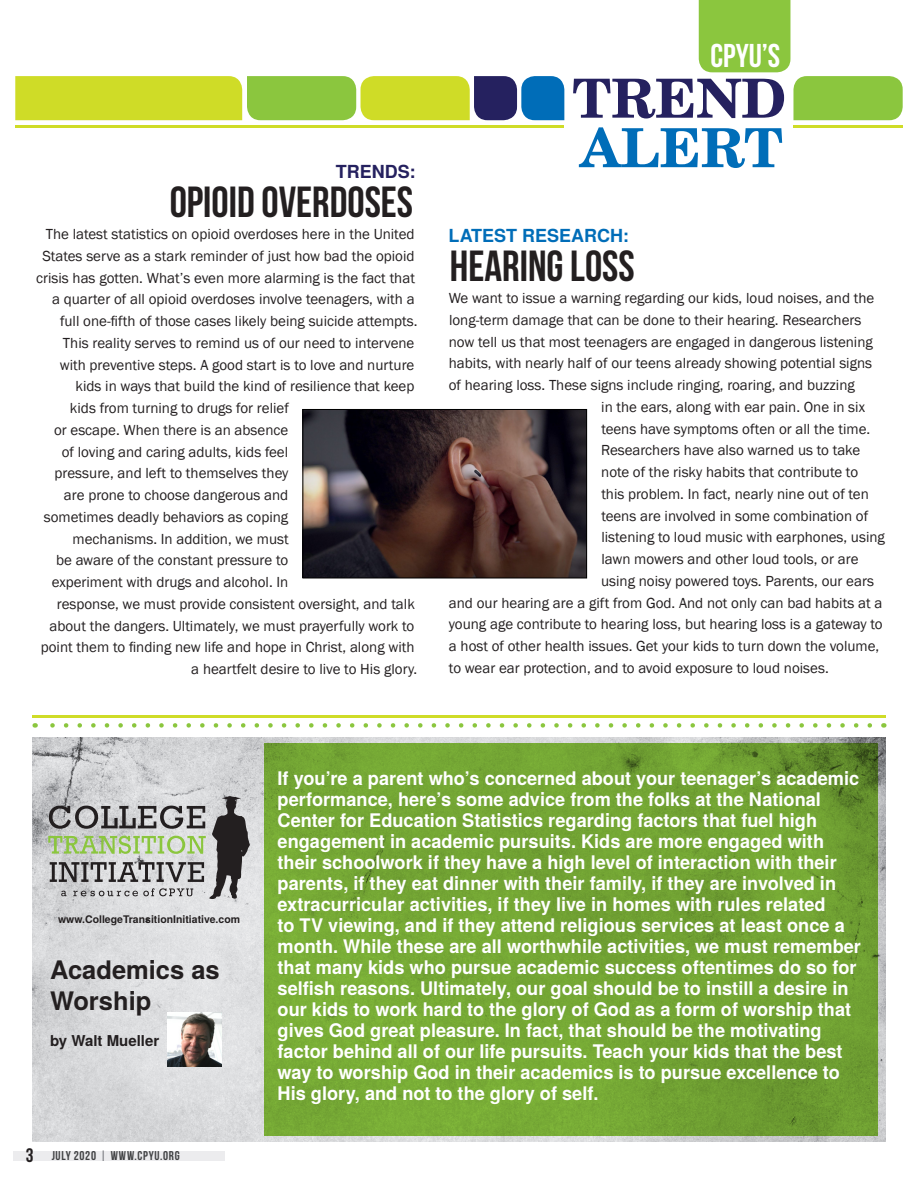
<style>
.page{position:relative;width:918px;height:1188px;background:#fff}
.page>*{position:absolute;margin:0;border:0;box-sizing:border-box;transform-origin:0 0}
.Copy{font:700 54px "Te X Gyre Schola";color:#25215f}
.Copy-2{font:700 54px "Te X Gyre Schola";color:#006db8}
.Copy-3{font:43.5px "Bebas Neue";color:#231f20}
.Copy-4{font:33px "Bebas Neue";color:#fff}
.Copy-5{font:700 25.5px/31.5px "Te X Gyre Heros";color:#231f20}
.Copy-6{font:700 18.75px/21px "Te X Gyre Heros";color:#fff}
.Copy-7{font:700 18px "Te X Gyre Heros";color:#006db8}
.Copy-8{font:700 18px "Te X Gyre Heros";color:#25215f}
.Copy-9{font:15px "Franklin Gothic";color:#231f20}
.Copy-10{font:700 15px "Te X Gyre Heros";color:#231f20}
.t1{font:12.75px "Bebas Neue";letter-spacing:.055em;color:#464748}
.Copy-11{font:700 10.5px "Te X Gyre Heros";color:#231f20}
.s1{font-size:19.5px;color:#231f20}
.s2{font-family:"Franklin Gothic";color:#7c7e81}
</style>
<div class="page">
<svg style="left:699px;top:0;width:204px;height:120px"></svg>
<svg style="left:15px;top:76px;width:549px;height:44px;background:#a8c345"></svg>
<hr style="left:16px;top:125px;width:548px;height:2px;background:#cfdc27">
<hr style="left:793px;top:125px;width:110px;height:2px;background:#cfdc27">
<svg style="left:35px;top:723px;width:835px;height:5px"></svg>
<hr style="left:32px;top:716px;width:854px;height:2px;background:#cfdc27">
<img style="left:32px;top:738px;width:854px;height:404px">
<svg style="left:48px;top:796px;width:202px;height:103px;background:#a6a9a3"></svg>
<img style="left:168px;top:1013px;width:54px;height:54px">
<div style="left:13px;top:1151px;width:212px;height:10px;background:#ececee"></div>
<img style="left:304px;top:411px;width:281px;height:165px">
<div style="left:302px;top:409px;width:285px;height:169px;border:1px solid #000"></div>
<p class="Copy-8" style="left:336px;top:158px;width:81px">TRENDS:</p>
<p class="Copy-3" style="left:170px;top:179px;width:245px">OPIOID OVERDOSES</p>
<p class="Copy-9" style="left:46px;top:225px;width:370px">The latest statistics on opioid overdoses here in the United</p>
<p class="Copy-9" style="left:42px;top:247px;width:374px">States serve as a stark reminder of just how bad the opioid</p>
<p class="Copy-9" style="left:36px;top:268px;width:380px">crisis has gotten. What’s even more alarming is the fact that</p>
<p class="Copy-9" style="left:52px;top:290px;width:364px">a quarter of all opioid overdoses involve teenagers, with a</p>
<p class="Copy-9" style="left:60px;top:312px;width:359px">full one-fifth of those cases likely being suicide attempts.</p>
<p class="Copy-9" style="left:63px;top:334px;width:353px">This reality serves to remind us of our need to intervene</p>
<p class="Copy-9" style="left:60px;top:355px;width:356px">with preventive steps. A good start is to love and nurture</p>
<p class="Copy-9" style="left:76px;top:377px;width:340px">kids in ways that build the kind of resilience that keep</p>
<p class="Copy-9" style="left:70px;top:399px;width:220px">kids from turning to drugs for relief</p>
<p class="Copy-9" style="left:54px;top:421px;width:236px">or escape. When there is an absence</p>
<p class="Copy-9" style="left:62px;top:442px;width:228px">of loving and caring adults, kids feel</p>
<p class="Copy-9" style="left:55px;top:464px;width:235px">pressure, and left to themselves they</p>
<p class="Copy-9" style="left:64px;top:486px;width:226px">are prone to choose dangerous and</p>
<p class="Copy-9" style="left:44px;top:508px;width:246px">sometimes deadly behaviors as coping</p>
<p class="Copy-9" style="left:73px;top:529px;width:218px">mechanisms. In addition, we must</p>
<p class="Copy-9" style="left:56px;top:551px;width:234px">be aware of the constant pressure to</p>
<p class="Copy-9" style="left:52px;top:573px;width:238px">experiment with drugs and alcohol. In</p>
<p class="Copy-9" style="left:57px;top:595px;width:360px">response, we must provide consistent oversight, and talk</p>
<p class="Copy-9" style="left:49px;top:616px;width:366px">about the dangers. Ultimately, we must prayerfully work to</p>
<p class="Copy-9" style="left:41px;top:638px;width:375px">point them to finding new life and hope in Christ, along with</p>
<p class="Copy-9" style="left:191px;top:660px;width:228px">a heartfelt desire to live to His glory.</p>
<p class="Copy-4" style="left:711px;top:37px;width:71px">CPYU’S</p>
<p class="Copy" style="left:572px;top:54px;width:215px">TREND</p>
<p class="Copy-2" style="left:580px;top:104px;width:205px">ALERT</p>
<p class="Copy-7" style="left:449px;top:222px;width:182px">LATEST RESEARCH:</p>
<p class="Copy-3" style="left:450px;top:242px;width:186px">HEARING LOSS</p>
<p class="Copy-9" style="left:449px;top:289px;width:427px">We want to issue a warning regarding our kids, loud noises, and the</p>
<p class="Copy-9" style="left:449px;top:310px;width:414px">long-term damage that can be done to their hearing. Researchers</p>
<p class="Copy-9" style="left:449px;top:332px;width:426px">now tell us that most teenagers are engaged in dangerous listening</p>
<p class="Copy-9" style="left:449px;top:354px;width:425px">habits, with nearly half of our teens already showing potential signs</p>
<p class="Copy-9" style="left:449px;top:376px;width:408px">of hearing loss. These signs include ringing, roaring, and buzzing</p>
<p class="Copy-9" style="left:601px;top:397px;width:265px">in the ears, along with ear pain. One in six</p>
<p class="Copy-9" style="left:601px;top:419px;width:270px">teens have symptoms often or all the time.</p>
<p class="Copy-9" style="left:601px;top:441px;width:261px">Researchers have also warned us to take</p>
<p class="Copy-9" style="left:601px;top:463px;width:258px">note of the risky habits that contribute to</p>
<p class="Copy-9" style="left:601px;top:484px;width:269px">this problem. In fact, nearly nine out of ten</p>
<p class="Copy-9" style="left:601px;top:506px;width:268px">teens are involved in some combination of</p>
<p class="Copy-9" style="left:601px;top:528px;width:285px">listening to loud music with earphones, using</p>
<p class="Copy-9" style="left:601px;top:550px;width:259px">lawn mowers and other loud tools, or are</p>
<p class="Copy-9" style="left:601px;top:571px;width:274px">using noisy powered toys. Parents, our ears</p>
<p class="Copy-9" style="left:449px;top:593px;width:435px">and our hearing are a gift from God. And not only can bad habits at a</p>
<p class="Copy-9" style="left:449px;top:615px;width:435px">young age contribute to hearing loss, but hearing loss is a gateway to</p>
<p class="Copy-9" style="left:449px;top:637px;width:432px">a host of other health issues. Get your kids to turn down the volume,</p>
<p class="Copy-9" style="left:449px;top:658px;width:381px">to wear ear protection, and to avoid exposure to loud noises.</p>
<p class="Copy-11" style="left:58px;top:911px;width:184px">www.CollegeTransitionInitiative.com</p>
<p class="Copy-5" style="left:50px;top:953px;width:171px">Academics as<br>Worship</p>
<p class="Copy-10" style="left:50px;top:1029px;width:111px">by Walt Mueller</p>
<p class="t1" style="left:26px;top:1149px;width:155px"><span class="s1">3</span> JULY 2020 <span class="s2">|</span> WWW.CPYU.ORG</p>
<p class="Copy-6" style="left:278px;top:767px;width:585px">If you’re a parent who’s concerned about your teenager’s academic performance, here’s some advice from the folks at the National Center for Education Statistics regarding factors that fuel high engagement in academic pursuits. Kids are more engaged with their schoolwork if they have a high level of interaction with their parents, if they eat dinner with their family, if they are involved in extracurricular activities, if they live in homes with rules related<br>to TV viewing, and if they attend religious services at least once a month. While these are all worthwhile activities, we must remember that many kids who pursue academic success oftentimes do so for selfish reasons. Ultimately, our goal should be to instill a desire in our kids to work hard to the glory of God as a form of worship that gives God great pleasure. In fact, that should be the motivating factor behind all of our life pursuits. Teach your kids that the best way to worship God in their academics is to pursue excellence to His glory, and not to the glory of self.</p>
</div>
